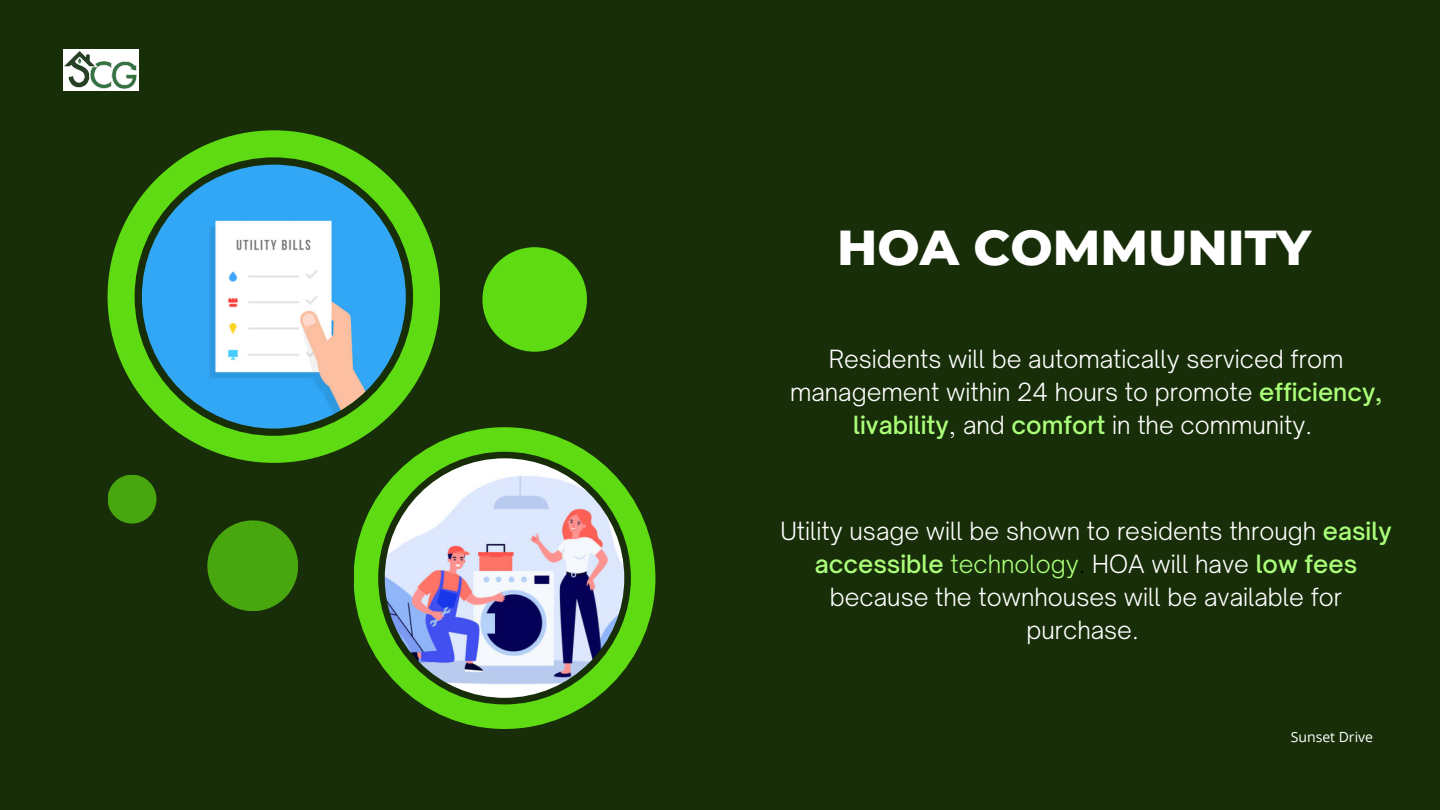
<style>
.page{position:relative;width:1440px;height:810px;background:#172e08}
.page>*{position:absolute;margin:0;border:0;box-sizing:border-box;transform-origin:0 0}
.t1{font:800 50px "Montserrat";color:#fff}
.t2{font:300 24px/33px "Open Sauce One";color:#fff;text-align:center}
.t3{font:14px "Open Sans";color:#fff}
.s1{font-weight:500;color:#acff7a}
.s2{color:#acff7a}
.s3{color:#000}
</style>
<div class="page">
<svg style="left:108px;top:130px;width:332px;height:333px"></svg>
<svg style="left:354px;top:427px;width:301px;height:302px"></svg>
<div style="left:482px;top:247px;width:105px;height:105px;background:#5edb12;border-radius:50%"></div>
<div style="left:108px;top:475px;width:48px;height:49px;background:#48a60e;border-radius:50%"></div>
<div style="left:207px;top:520px;width:91px;height:91px;background:#48a60e;border-radius:50%"></div>
<div style="left:63px;top:50px;width:76px;height:41px;background:#fff"></div>
<img style="left:65px;top:51px;width:72px;height:38px">
<h1 class="t1" style="left:837px;top:216px;width:475px">HOA COMMUNITY</h1>
<p class="t2" style="left:790px;top:342px;width:593px">Residents will be automatically serviced from management within 24 hours to promote <span class="s1">efficiency, livability</span>, and <span class="s1">comfort</span> in the community.</p>
<p class="t2" style="left:780px;top:514px;width:613px">Utility usage will be shown to residents through <span class="s1">easily accessible</span> <span class="s2">technology</span><span class="s3">.</span> HOA will have <span class="s1">low fees </span>because the townhouses will be available for purchase.</p>
<p class="t3" style="left:1291px;top:727px;width:84px">Sunset Drive</p>
</div>
